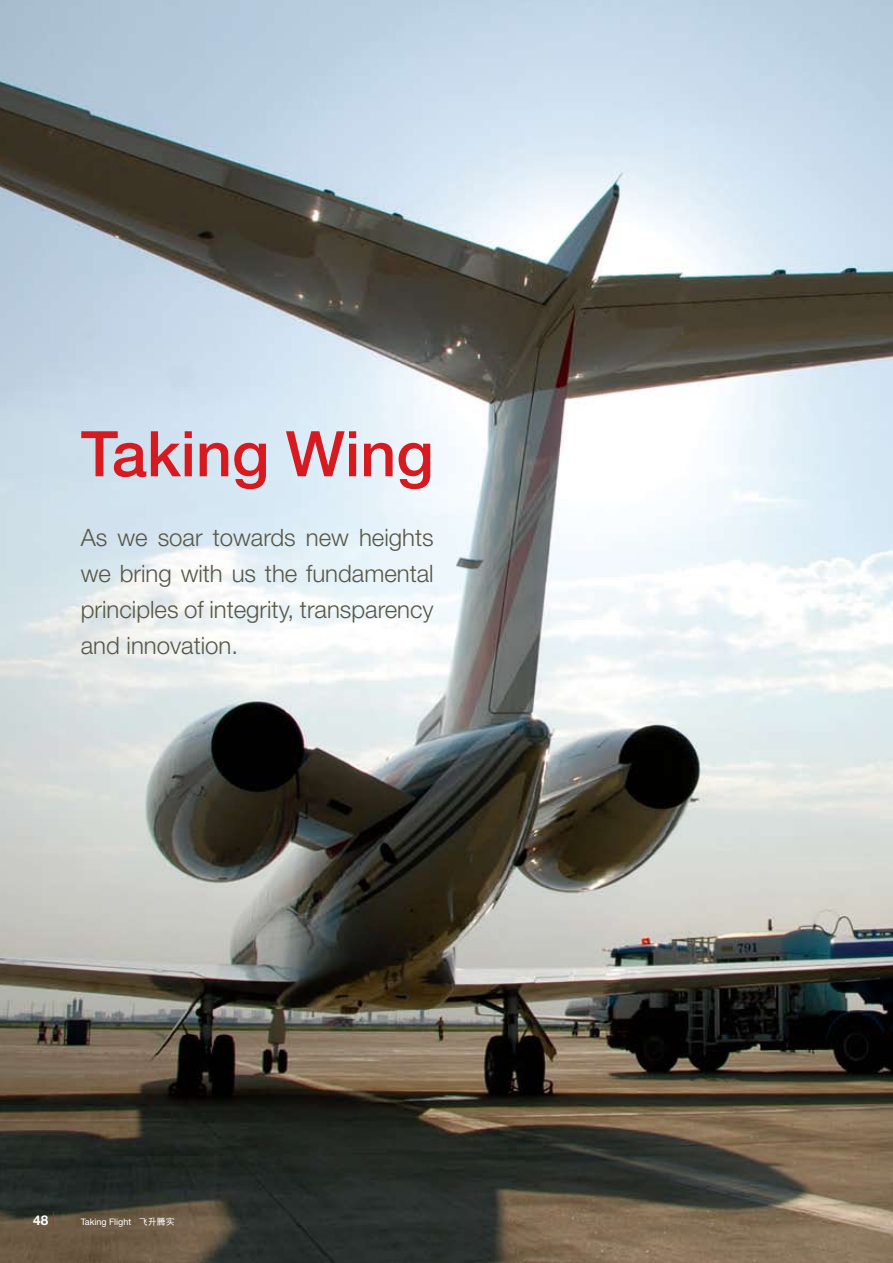
<style>
.page{position:relative;width:893px;height:1263px;background:#fff}
.page>*{position:absolute;margin:0;border:0;box-sizing:border-box;transform-origin:0 0}
.t1{font:500 63px "Helvetica Neue";color:#d71920}
.t2{font:300 24px/36px "Helvetica Neue";color:#585747;text-align:justify}
.t3{font:700 13.5px "Helvetica Neue";color:#fff}
.t4{font:9px "Helvetica Neue";color:#fff}
.s1{font-weight:300;font-size:15px;color:#d71920}
.s2{font-family:"M Hei GB";font-weight:700}
</style>
<div class="page">
<img style="left:0;top:0;width:893px;height:1263px">
<h1 class="t1" style="left:81px;top:416px;width:354px">Taking Wing</h1>
<p class="t2" style="left:81px;top:519px;width:354px">As we soar towards new heights we bring with us the fundamental principles of integrity, transparency and innovation.</p>
<p class="t3" style="left:33px;top:1211px;width:24px">48 <span class="s1">|</span></p>
<p class="t4" style="left:81px;top:1216px;width:96px">Taking Flight <span class="s2">飞升腾实</span></p>
</div>
